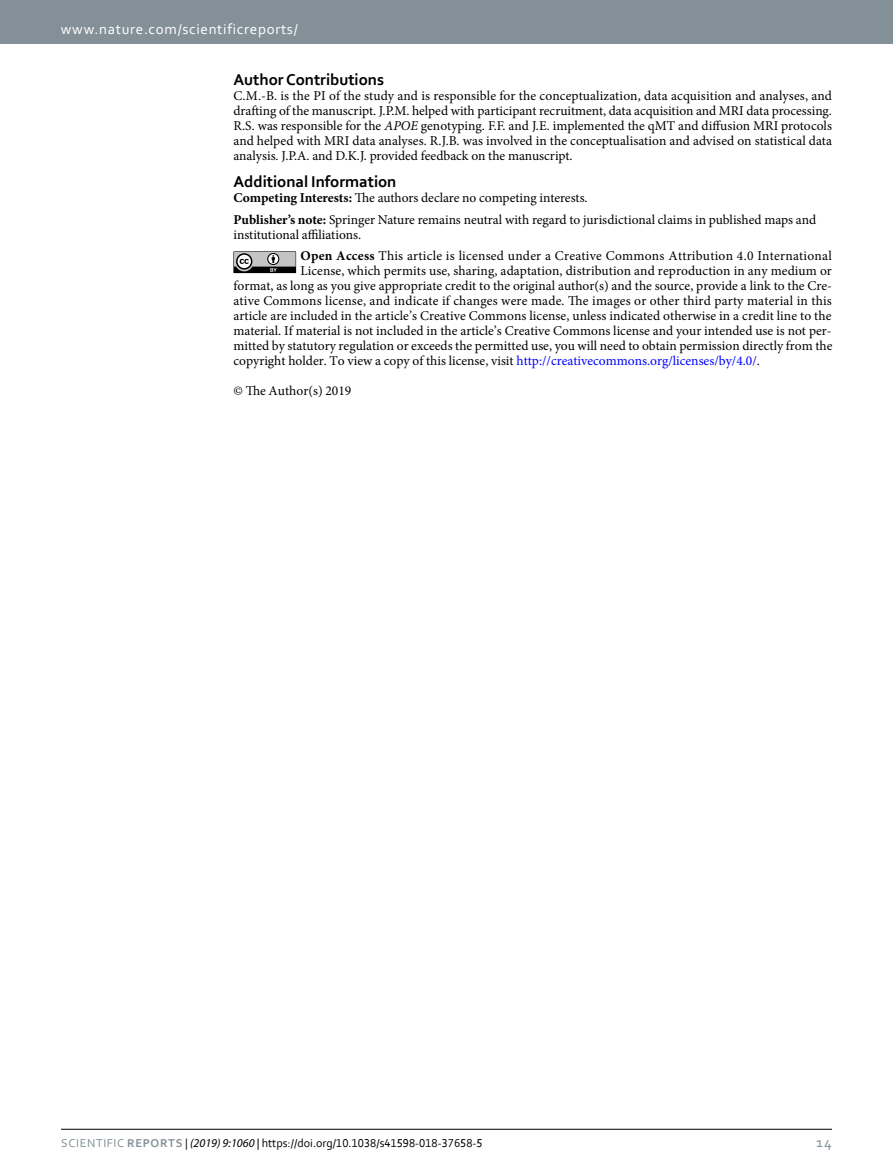
<style>
.page{position:relative;width:893px;height:1174px;background:#fff}
.page>*{position:absolute;margin:0;border:0;box-sizing:border-box;transform-origin:0 0}
.t1{font:16.5px "Corbel Bold 2";color:#000}
.t2{font:15px "Corbel 2";letter-spacing:.045em;color:#fff}
.t3{font:15px "Corbel 2";color:#839097}
.t4{font:13.5px/15px "Minion Pro";color:#000;text-align:justify}
.t5{font:13.5px/21.8px "Minion Pro";letter-spacing:.02em;color:#000}
.t6{font:12px "Corbel";color:#000}
.s1{font-style:italic}
.s2{font-weight:700}
.s3{color:#00f}
.s4{font-family:"Corbel 2";color:#839097}
.s5{font-family:"Corbel Bold 2";color:#839097}
.s6{font-family:"Corbel 2"}
.s7{font-family:"Myriad Pro";font-style:italic}
</style>
<div class="page">
<div style="left:0;top:0;width:893px;height:43px;background:#839097"></div>
<hr style="left:61px;top:1129px;width:771px;height:1px;background:#000">
<svg style="left:233px;top:251px;width:63px;height:22px"></svg>
<p class="t2" style="left:61px;top:19px;width:238px">www.nature.com/scientificreports/</p>
<p class="t1" style="left:233px;top:69px;width:152px">Author Contributions</p>
<p class="t4" style="left:233px;top:88px;width:600px">C.M.-B. is the PI of the study and is responsible for the conceptualization, data acquisition and analyses, and drafting of the manuscript. J.P.M. helped with participant recruitment, data acquisition and MRI data processing.<br>R.S. was responsible for the <span class="s1">APOE</span> genotyping. F.F. and J.E. implemented the qMT and diffusion MRI protocols and helped with MRI data analyses. R.J.B. was involved in the conceptualisation and advised on statistical data analysis. J.P.A. and D.K.J. provided feedback on the manuscript.</p>
<p class="t1" style="left:233px;top:171px;width:164px">Additional Information</p>
<p class="t4" style="left:233px;top:187px;width:584px;line-height:21.8px"><span class="s2">Competing Interests:</span> The authors declare no competing interests.<br><span class="s2">Publisher’s note:</span> Springer Nature remains neutral with regard to jurisdictional claims in published maps and</p>
<p class="t5" style="left:301px;top:223px;width:533px;text-indent:-67px">institutional affiliations.<br><span class="s2">Open Access</span> This article is licensed under a Creative Commons Attribution 4.0 International</p>
<p class="t4" style="left:233px;top:264px;width:601px;text-indent:67px">License, which permits use, sharing, adaptation, distribution and reproduction in any medium or format, as long as you give appropriate credit to the original author(s) and the source, provide a link to the Cre&shy;ative Commons license, and indicate if changes were made. The images or other third party material in this article are included in the article’s Creative Commons license, unless indicated otherwise in a credit line to the material. If material is not included in the article’s Creative Commons license and your intended use is not per&shy;mitted by statutory regulation or exceeds the permitted use, you will need to obtain permission directly from the copyright holder. To view a copy of this license, visit <span class="s3">http://creativecommons.org/licenses/by/4.0/</span>.</p>
<p class="t4" style="left:233px;top:383px;width:119px">© The Author(s) 2019</p>
<p class="t6" style="left:61px;top:1135px;width:423px"><span class="s4">Scientific</span> <span class="s5">Reports</span> <span class="s6">|</span> <span class="s7">(2019) 9:1060</span> | https://doi.org/10.1038/s41598-018-37658-5</p>
<p class="t3" style="left:816px;top:1132px;width:18px">14</p>
</div>
